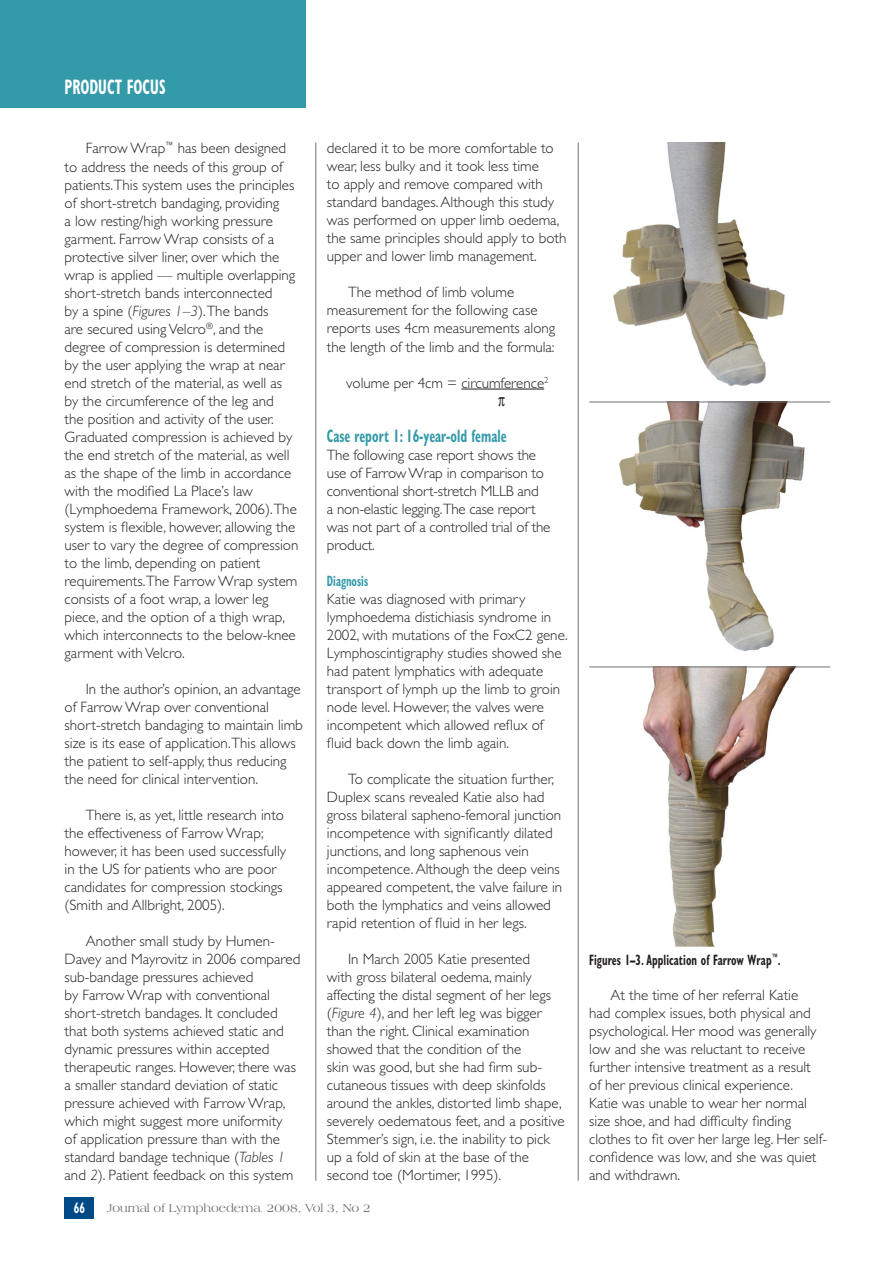
<style>
.page{position:relative;width:893px;height:1264px;background:#fff}
.page>*{position:absolute;margin:0;border:0;box-sizing:border-box;transform-origin:0 0}
.t1{font:700 condensed 21px "Gill Sans";color:#fff;scale:.7 1}
.t2{font:700 condensed 18px "Gill Sans";color:#339aa9;scale:.7 1}
.t3{font:300 15px/18px "Gill Sans";color:#231f20}
.t4{font:700 condensed 15px "Gill Sans";letter-spacing:.01em;color:#231f20;scale:.7 1}
.t5{font:700 condensed 15px "Gill Sans";color:#339aa9;scale:.7 1}
.t6{font:700 condensed 15px "Gill Sans";color:#fff;scale:.7 1}
.t7{font:12px "Americana BT";color:#727172}
.s1{font-style:italic}
.s2{font-size:7.5px}
</style>
<div class="page">
<div style="left:65px;top:1196px;width:29px;height:21px;background:#004b87"></div>
<div style="left:0;top:0;width:305px;height:108px;background:#339aa9"></div>
<hr style="left:315px;top:142px;width:1px;height:1038px;background:#727172">
<hr style="left:461px;top:388px;width:83px;height:1px;background:#231f20">
<hr style="left:578px;top:142px;width:1px;height:1038px;background:#727172">
<img style="left:613px;top:142px;width:218px;height:261px">
<img style="left:589px;top:402px;width:241px;height:544px">
<hr style="left:589px;top:401px;width:241px;height:1px;background:#727172">
<hr style="left:589px;top:666px;width:241px;height:1px;background:#727172">
<h1 class="t1" style="left:65px;top:74px;width:146px">PRODUCT FOCUS</h1>
<p class="t3" style="left:65px;top:140px;width:235px;text-indent:21px">Farrow Wrap<sup>™</sup> has been designed to address the needs of this group of patients. This system uses the principles of short-stretch bandaging, providing<br>a low resting/high working pressure garment. Farrow Wrap consists of a protective silver liner, over which the wrap is applied — multiple overlapping short-stretch bands interconnected<br>by a spine (<span class="s1">Figures 1–3</span>). The bands<br>are secured using Velcro<sup>®</sup>, and the degree of compression is determined by the user applying the wrap at near end stretch of the material, as well as by the circumference of the leg and<br>the position and activity of the user.<br>Graduated compression is achieved by the end stretch of the material, as well as the shape of the limb in accordance with the modified La Place’s law (Lymphoedema Framework, 2006). The system is flexible, however, allowing the user to vary the degree of compression to the limb, depending on patient requirements. The Farrow Wrap system consists of a foot wrap, a lower leg piece, and the option of a thigh wrap, which interconnects to the below-knee garment with Velcro.</p>
<p class="t3" style="left:65px;top:680px;width:240px;text-indent:21px">In the author’s opinion, an advantage of Farrow Wrap over conventional short-stretch bandaging to maintain limb size is its ease of application. This allows the patient to self-apply, thus reducing the need for clinical intervention.</p>
<p class="t3" style="left:65px;top:806px;width:223px;text-indent:21px">There is, as yet, little research into the effectiveness of Farrow Wrap; however, it has been used successfully in the US for patients who are poor candidates for compression stockings (Smith and Allbright, 2005).</p>
<p class="t3" style="left:65px;top:932px;width:237px;text-indent:21px">Another small study by Humen-Davey and Mayrovitz in 2006 compared sub-bandage pressures achieved<br>by Farrow Wrap with conventional short-stretch bandages. It concluded that both systems achieved static and dynamic pressures within accepted therapeutic ranges. However, there was a smaller standard deviation of static pressure achieved with Farrow Wrap, which might suggest more uniformity<br>of application pressure than with the standard bandage technique (<span class="s1">Tables 1 </span>and <span class="s1">2</span>). Patient feedback on this system</p>
<p class="t3" style="left:327px;top:139px;width:241px">declared it to be more comfortable to wear, less bulky and it took less time<br>to apply and remove compared with standard bandages. Although this study was performed on upper limb oedema, the same principles should apply to both upper and lower limb management.</p>
<p class="t3" style="left:327px;top:283px;width:230px;text-indent:21px">The method of limb volume measurement for the following case reports uses 4cm measurements along the length of the limb and the formula:</p>
<p class="t3" style="left:346px;top:373px;width:204px">volume per 4cm = circumference<sup>2</sup></p>
<p class="t2" style="left:327px;top:424px;width:258px">Case report 1: 16-year-old female</p>
<p class="t3" style="left:327px;top:445px;width:225px">The following case report shows the use of Farrow Wrap in comparison to conventional short-stretch MLLB and<br>a non-elastic legging.The case report was not part of a controlled trial of the product.</p>
<p class="t5" style="left:327px;top:571px;width:60px">Diagnosis</p>
<p class="t3" style="left:327px;top:589px;width:242px">Katie was diagnosed with primary lymphoedema distichiasis syndrome in 2002, with mutations of the FoxC2 gene.<br>Lymphoscintigraphy studies showed she had patent lymphatics with adequate transport of lymph up the limb to groin node level. However, the valves were incompetent which allowed reflux of fluid back down the limb again.</p>
<p class="t3" style="left:327px;top:769px;width:237px;text-indent:21px">To complicate the situation further, Duplex scans revealed Katie also had gross bilateral sapheno-femoral junction incompetence with significantly dilated junctions, and long saphenous vein incompetence. Although the deep veins appeared competent, the valve failure in both the lymphatics and veins allowed rapid retention of fluid in her legs.</p>
<p class="t3" style="left:327px;top:949px;width:239px;text-indent:21px">In March 2005 Katie presented<br>with gross bilateral oedema, mainly affecting the distal segment of her legs (<span class="s1">Figure 4</span>), and her left leg was bigger than the right. Clinical examination showed that the condition of the<br>skin was good, but she had firm sub&shy;cutaneous tissues with deep skinfolds around the ankles, distorted limb shape, severely oedematous feet, and a positive Stemmer’s sign, i.e. the inability to pick up a fold of skin at the base of the second toe (Mortimer, 1995).</p>
<p class="t6" style="left:74px;top:1199px;width:17px">66</p>
<p class="t7" style="left:107px;top:1200px;width:265px">Journal of Lymphoedema<span class="s2">,</span> 2008, Vol 3, No 2</p>
<p class="t4" style="left:589px;top:950px;width:275px">Figures 1–3. Application of Farrow Wrap<sup>™</sup>.</p>
<p class="t3" style="left:589px;top:985px;width:239px;text-indent:21px">At the time of her referral Katie<br>had complex issues, both physical and psychological. Her mood was generally low and she was reluctant to receive further intensive treatment as a result<br>of her previous clinical experience.<br>Katie was unable to wear her normal size shoe, and had difficulty finding clothes to fit over her large leg. Her self&shy;confidence was low, and she was quiet and withdrawn.</p>
</div>
